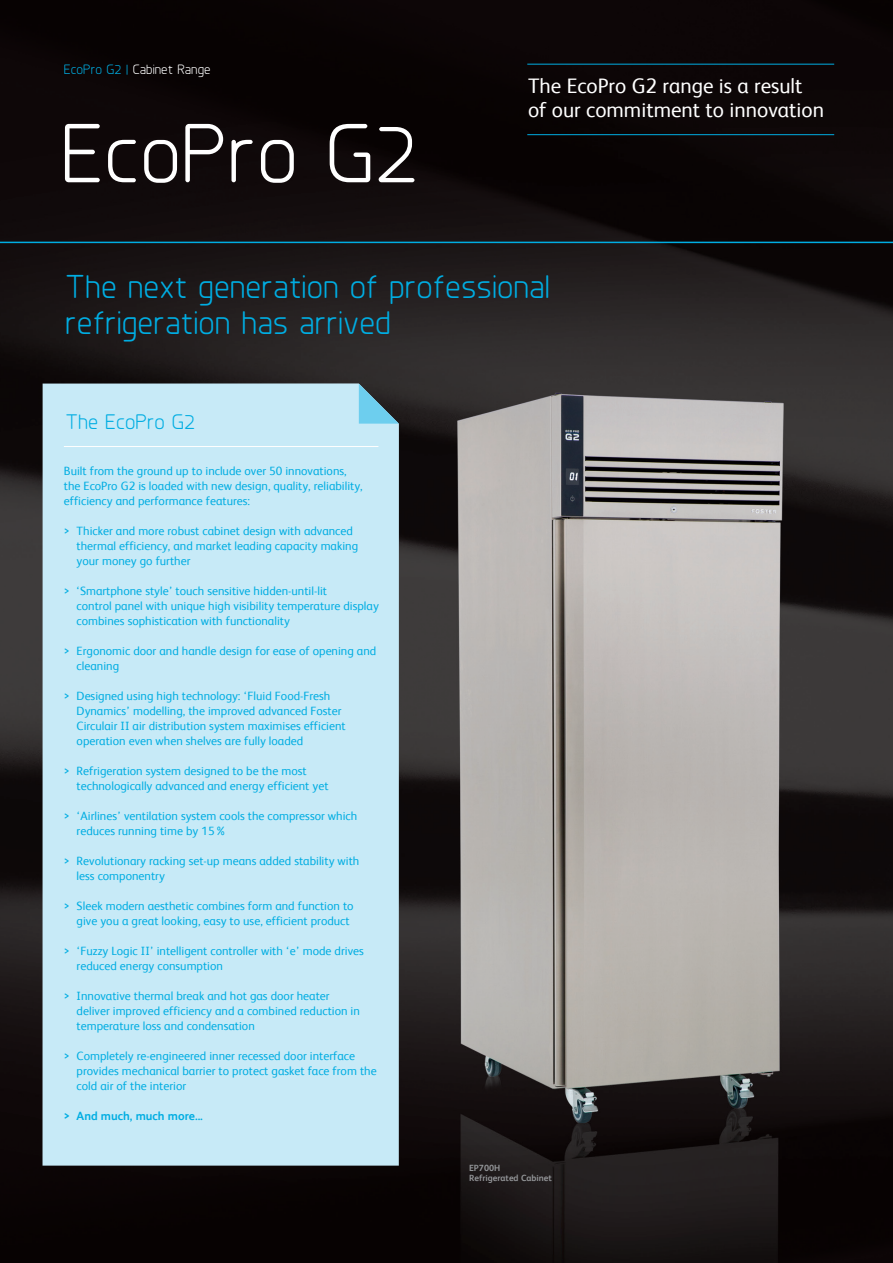
<style>
.page{position:relative;width:893px;height:1263px;background:#fff}
.page>*{position:absolute;margin:0;border:0;box-sizing:border-box;transform-origin:0 0}
.t1{font:83.4px "Planer";color:#fff}
.t2{font:33px/36px "Planer";color:#00ade2}
.t3{font:21px "FS Albert";color:#fff}
.t4{font:21px "Planer";color:#00ade2}
.t5{font:13.5px "Planer";color:#fff}
.t6{font:12px/15px "FS Albert";color:#00ade2}
.t7{font:700 12px "FS Albert";color:#00ade2}
.t8{font:700 9px "FS Albert";color:#939598}
.s1{color:#00ade2}
</style>
<div class="page">
<img style="left:0;top:0;width:893px;height:1263px">
<div style="left:43px;top:383px;width:356px;height:782px;background:#c7eaf7"></div>
<svg style="left:359px;top:384px;width:40px;height:40px;background:#4c7b8b"></svg>
<hr style="left:64px;top:446px;width:314px;height:1px;background:#fff">
<hr style="left:527px;top:64px;width:307px;height:1px;background:#00ade2">
<hr style="left:527px;top:134px;width:307px;height:1px;background:#00ade2">
<hr style="left:0;top:242px;width:893px;height:1px;background:#00ade2">
<p class="t5" style="left:64px;top:61px;width:148px"><span class="s1">EcoPro G2 |</span> Cabinet Range</p>
<p class="t1" style="left:61px;top:104px;width:359px">EcoPro G2</p>
<p class="t3" style="left:528px;top:72px;width:276px">The EcoPro G2 range is a result</p>
<p class="t3" style="left:528px;top:96px;width:297px">of our commitment to innovation</p>
<p class="t2" style="left:65px;top:269px;width:486px">The next generation of professional refrigeration has arrived</p>
<p class="t4" style="left:65px;top:409px;width:131px">The EcoPro G2</p>
<p class="t6" style="left:64px;top:463px;width:300px">Built from the ground up to include over 50 innovations, the EcoPro G2 is loaded with new design, quality, reliability, efficiency and performance features:</p>
<p class="t6" style="left:77px;top:523px;width:283px;text-indent:-13px">&gt; Thicker and more robust cabinet design with advanced thermal efficiency, and market leading capacity making your money go further</p>
<p class="t6" style="left:64px;top:583px;width:265px">&gt; ‘Smartphone style’ touch sensitive hidden-until-lit</p>
<p class="t6" style="left:77px;top:598px;width:304px">control panel with unique high visibility temperature display combines sophistication with functionality</p>
<p class="t6" style="left:77px;top:643px;width:301px;text-indent:-13px">&gt; Ergonomic door and handle design for ease of opening and cleaning</p>
<p class="t6" style="left:77px;top:688px;width:271px;text-indent:-13px">&gt; Designed using high technology: ‘Fluid Food-Fresh Dynamics’ modelling, the improved advanced Foster Circulair II air distribution system maximises efficient operation even when shelves are fully loaded</p>
<p class="t6" style="left:77px;top:763px;width:253px;text-indent:-13px">&gt; Refrigeration system designed to be the most technologically advanced and energy efficient yet</p>
<p class="t6" style="left:77px;top:808px;width:282px;text-indent:-13px">&gt; ‘Airlines’ ventilation system cools the compressor which reduces running time by 15%</p>
<p class="t6" style="left:77px;top:853px;width:284px;text-indent:-13px">&gt; Revolutionary racking set-up means added stability with less componentry</p>
<p class="t6" style="left:77px;top:898px;width:278px;text-indent:-13px">&gt; Sleek modern aesthetic combines form and function to give you a great looking, easy to use, efficient product</p>
<p class="t6" style="left:77px;top:943px;width:289px;text-indent:-13px">&gt; ‘Fuzzy Logic II’ intelligent controller with ‘e’ mode drives reduced energy consumption</p>
<p class="t6" style="left:77px;top:988px;width:285px;text-indent:-13px">&gt; Innovative thermal break and hot gas door heater deliver improved efficiency and a combined reduction in</p>
<p class="t6" style="left:77px;top:1018px;width:180px">temperature loss and condensation</p>
<p class="t6" style="left:64px;top:1048px;width:293px">&gt; Completely re-engineered inner recessed door interface</p>
<p class="t6" style="left:77px;top:1063px;width:302px">provides mechanical barrier to protect gasket face from the cold air of the interior</p>
<p class="t7" style="left:64px;top:1107px;width:141px">&gt; And much, much more...</p>
<p class="t8" style="left:469px;top:1162px;width:33px">EP700H</p>
<p class="t8" style="left:469px;top:1172px;width:84px">Refrigerated Cabinet</p>
</div>
